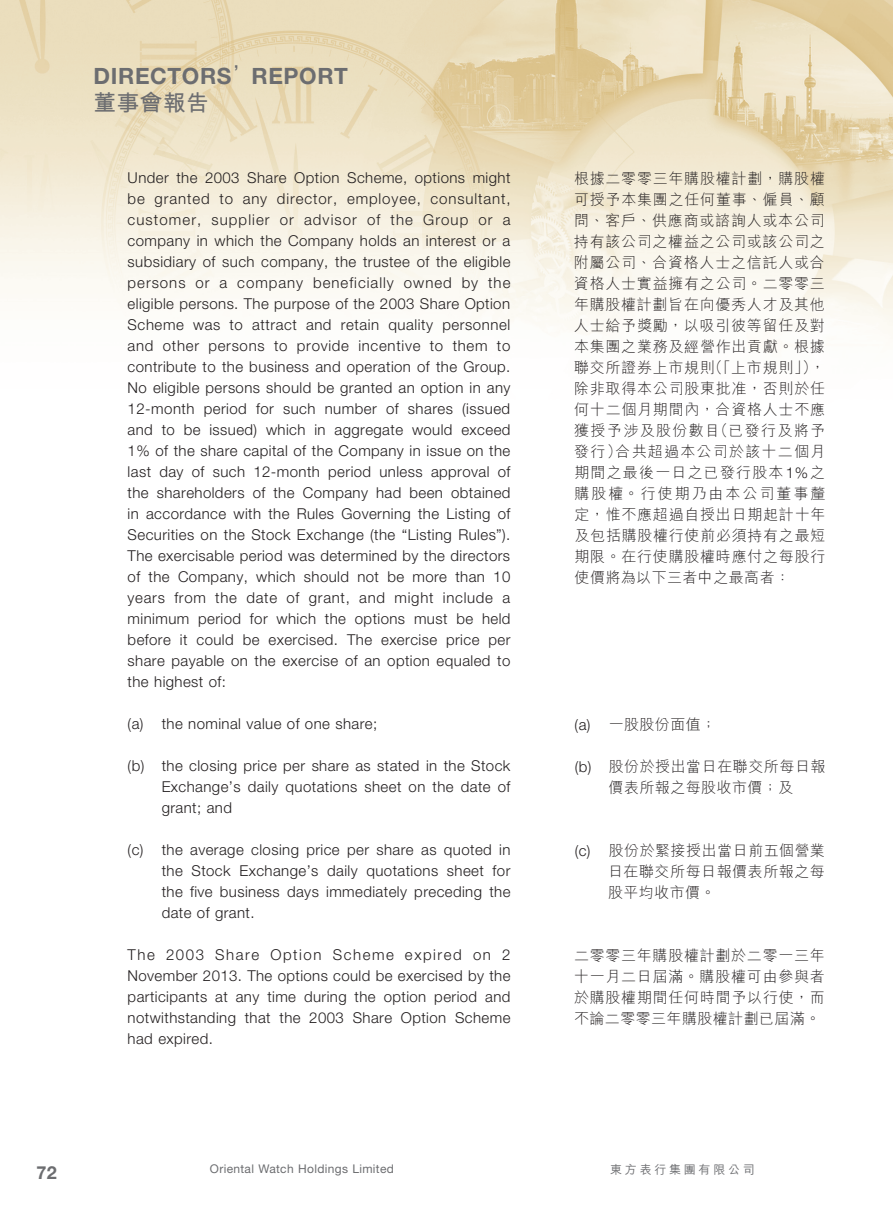
<style>
.page{position:relative;width:893px;height:1212px;background:#fff}
.page>*{position:absolute;margin:0;border:0;box-sizing:border-box;transform-origin:0 0}
.t1{font:700 22.5px "Helvetica Neue";letter-spacing:.03em;color:#6c6d70}
.t2{font:700 22.5px "M Hei HK";letter-spacing:.03em;color:#6c6d70}
.t3{font:700 18px "Helvetica Neue";color:#6c6d70}
.t4{font:300 15px/21px "Helvetica Neue";letter-spacing:.03em;color:#231f20;text-align:justify}
.t5{font:300 15px/21px "M Hei HK";letter-spacing:.035em;color:#231f20;text-align:justify}
.t6{font:12px "Helvetica Neue";letter-spacing:.03em;color:#6c6d70}
.t7{font:500 12px "M Hei HK";letter-spacing:.23em;color:#6c6d70}
.s1{font-family:"M Hei HK"}
.s2{font-family:"Helvetica Neue"}
</style>
<div class="page">
<img style="left:0;top:0;width:893px;height:335px">
<h1 class="t1" style="left:94px;top:62px;width:256px">DIRECTORS<span class="s1">’</span>REPORT</h1>
<h1 class="t2" style="left:94px;top:86px;width:117px">董事會報告</h1>
<p class="t4" style="left:128px;top:167px;width:384px">Under the 2003 Share Option Scheme, options might be granted to any director, employee, consultant, customer, supplier or advisor of the Group or a company in which the Company holds an interest or a subsidiary of such company, the trustee of the eligible persons or a company beneficially owned by the eligible persons. The purpose of the 2003 Share Option Scheme was to attract and retain quality personnel and other persons to provide incentive to them to contribute to the business and operation of the Group.<br>No eligible persons should be granted an option in any 12-month period for such number of shares (issued and to be issued) which in aggregate would exceed 1% of the share capital of the Company in issue on the last day of such 12-month period unless approval of the shareholders of the Company had been obtained in accordance with the Rules Governing the Listing of Securities on the Stock Exchange (the “Listing Rules”).<br>The exercisable period was determined by the directors of the Company, which should not be more than 10 years from the date of grant, and might include a minimum period for which the options must be held before it could be exercised. The exercise price per share payable on the exercise of an option equaled to the highest of:</p>
<p class="t4" style="left:128px;top:713px;width:251px">(a) the nominal value of one share;</p>
<p class="t4" style="left:162px;top:755px;width:350px;text-indent:-34px">(b) the closing price per share as stated in the Stock Exchange’s daily quotations sheet on the date of grant; and</p>
<p class="t4" style="left:162px;top:839px;width:350px;text-indent:-34px">(c) the average closing price per share as quoted in the Stock Exchange’s daily quotations sheet for the five business days immediately preceding the date of grant.</p>
<p class="t4" style="left:128px;top:944px;width:384px">The 2003 Share Option Scheme expired on 2<br>November 2013. The options could be exercised by the participants at any time during the option period and notwithstanding that the 2003 Share Option Scheme had expired.</p>
<p class="t5" style="left:574px;top:167px;width:253px">根據二零零三年購股權計劃，購股權可授予本集團之任何董事、僱員、顧問、客戶、供應商或諮詢人或本公司持有該公司之權益之公司或該公司之附屬公司、合資格人士之信託人或合資格人士實益擁有之公司。二零零三年購股權計劃旨在向優秀人才及其他人士給予獎勵，以吸引彼等留任及對本集團之業務及經營作出貢獻。根據聯交所證券上市規則（「上市規則」），除非取得本公司股東批准，否則於任何十二個月期間內，合資格人士不應獲授予涉及股份數目（已發行及將予發行）合共超過本公司於該十二個月期間之最後一日之已發行股本<span class="s2">1%</span>之購股權。行使期乃由本公司董事釐定，惟不應超過自授出日期起計十年及包括購股權行使前必須持有之最短期限。在行使購股權時應付之每股行使價將為以下三者中之最高者：</p>
<p class="t5" style="left:575px;top:713px;width:143px"><span class="s2">(a)</span> 一股股份面值；</p>
<p class="t5" style="left:575px;top:755px;width:252px;text-align:center"><span class="s2">(b)</span> 股份於授出當日在聯交所每日報價表所報之每股收市價；及</p>
<p class="t5" style="left:608px;top:839px;width:218px;text-indent:-33px"><span class="s2">(c)</span> 股份於緊接授出當日前五個營業日在聯交所每日報價表所報之每股平均收市價。</p>
<p class="t5" style="left:574px;top:944px;width:252px">二零零三年購股權計劃於二零一三年十一月二日屆滿。購股權可由參與者於購股權期間任何時間予以行使，而不論二零零三年購股權計劃已屆滿。</p>
<p class="t3" style="left:37px;top:1161px;width:22px">72</p>
<p class="t6" style="left:210px;top:1162px;width:186px">Oriental Watch Holdings Limited</p>
<p class="t7" style="left:610px;top:1161px;width:146px">東方表行集團有限公司</p>
</div>
